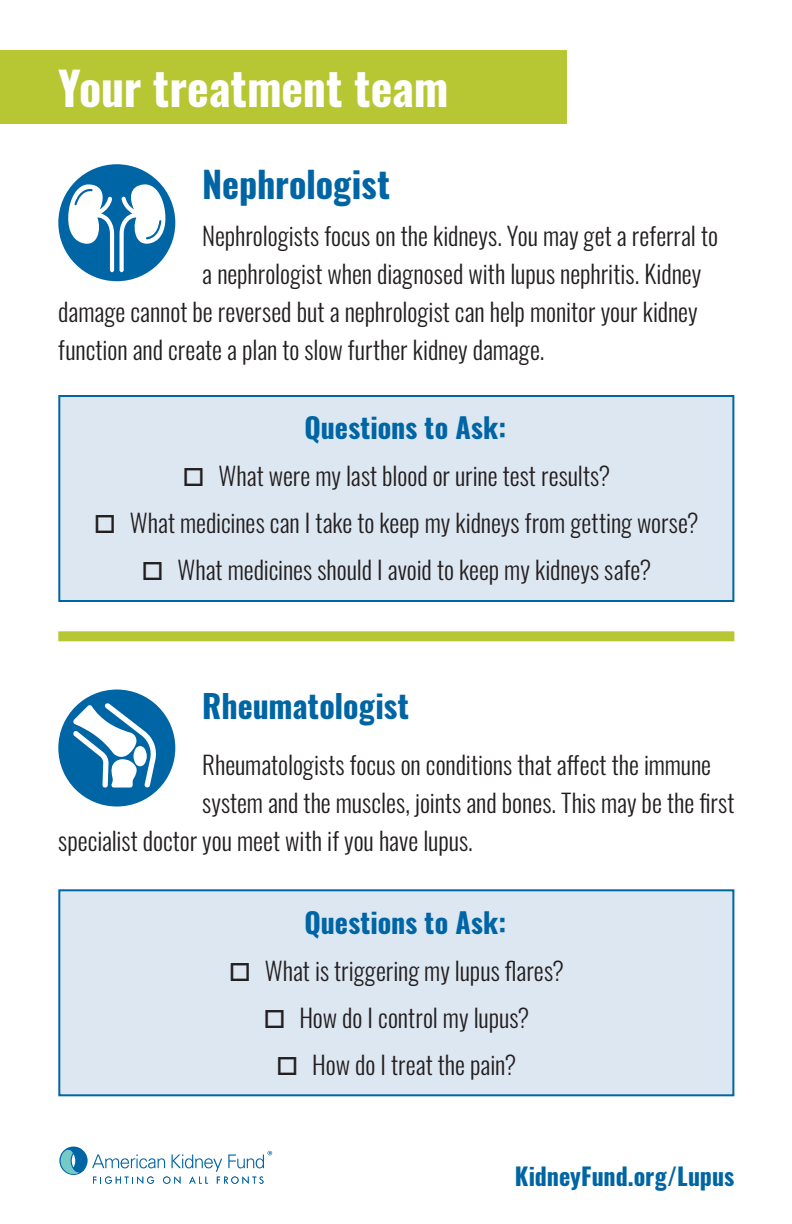
<style>
.page{position:relative;width:792px;height:1224px;background:#fff}
.page>*{position:absolute;margin:0;border:0;box-sizing:border-box;transform-origin:0 0}
.t1{font:700 46px "Oswald";letter-spacing:-.005em;color:#fff}
.t2{font:700 36px "Oswald";letter-spacing:-.005em;color:#0065a4}
.t3{font:700 32px "Oswald";color:#0065a4}
.t4{font:700 28px "Oswald";letter-spacing:.005em;color:#0065a4}
.Body{font:300 25px "Oswald";color:#231f20}
.Body-2{font:700 24px "Oswald";color:#0065a4}
</style>
<div class="page">
<div style="left:0;top:50px;width:566px;height:74px;background:#b7c733"></div>
<div style="left:58px;top:164px;width:117px;height:117px;background:#0065a4;border-radius:50%"></div>
<svg style="left:67px;top:184px;width:47px;height:88px"></svg>
<svg style="left:120px;top:184px;width:47px;height:88px"></svg>
<div style="left:58px;top:690px;width:117px;height:117px;background:#0065a4;border-radius:50%"></div>
<svg style="left:73px;top:703px;width:83px;height:85px"></svg>
<div style="left:59px;top:396px;width:674px;height:205px;background:#dde7f2"></div>
<div style="left:58px;top:395px;width:676px;height:207px;border:2px solid #0065a4"></div>
<div style="left:59px;top:890px;width:674px;height:205px;background:#dde7f2"></div>
<div style="left:58px;top:889px;width:676px;height:207px;border:2px solid #0065a4"></div>
<div style="left:58px;top:631px;width:676px;height:10px;background:#b7c733"></div>
<svg style="left:59px;top:1147px;width:213px;height:37px"></svg>
<h1 class="t1" style="left:58px;top:64px;width:392px">Your treatment team</h1>
<h1 class="t2" style="left:202px;top:165px;width:189px">Nephrologist</h1>
<p class="Body" style="left:202px;top:213px;width:517px">Nephrologists focus on the kidneys. You may get a referral to</p>
<p class="Body" style="left:202px;top:251px;width:500px">a nephrologist when diagnosed with lupus nephritis. Kidney</p>
<p class="Body" style="left:58px;top:289px;width:641px">damage cannot be reversed but a nephrologist can help monitor your kidney</p>
<p class="Body" style="left:58px;top:327px;width:488px">function and create a plan to slow further kidney damage.</p>
<h2 class="t4" style="left:305px;top:413px;width:203px">Questions to Ask:</h2>
<p class="Body" style="left:183px;top:454px;width:429px">□ What were my last blood or urine test results?</p>
<p class="Body" style="left:94px;top:501px;width:606px">□ What medicines can I take to keep my kidneys from getting worse?</p>
<p class="Body" style="left:142px;top:548px;width:511px">□ What medicines should I avoid to keep my kidneys safe?</p>
<h1 class="t3" style="left:202px;top:690px;width:208px">Rheumatologist</h1>
<p class="Body" style="left:202px;top:743px;width:510px">Rheumatologists focus on conditions that affect the immune</p>
<p class="Body" style="left:202px;top:781px;width:534px">system and the muscles, joints and bones. This may be the first</p>
<p class="Body" style="left:58px;top:819px;width:416px">specialist doctor you meet with if you have lupus.</p>
<h2 class="t4" style="left:305px;top:908px;width:203px">Questions to Ask:</h2>
<p class="Body" style="left:229px;top:948px;width:337px">□ What is triggering my lupus flares?</p>
<p class="Body" style="left:263px;top:995px;width:267px">□ How do I control my lupus?</p>
<p class="Body" style="left:276px;top:1042px;width:242px">□ How do I treat the pain?</p>
<p class="Body-2" style="left:515px;top:1163px;width:221px">KidneyFund.org/Lupus</p>
</div>
